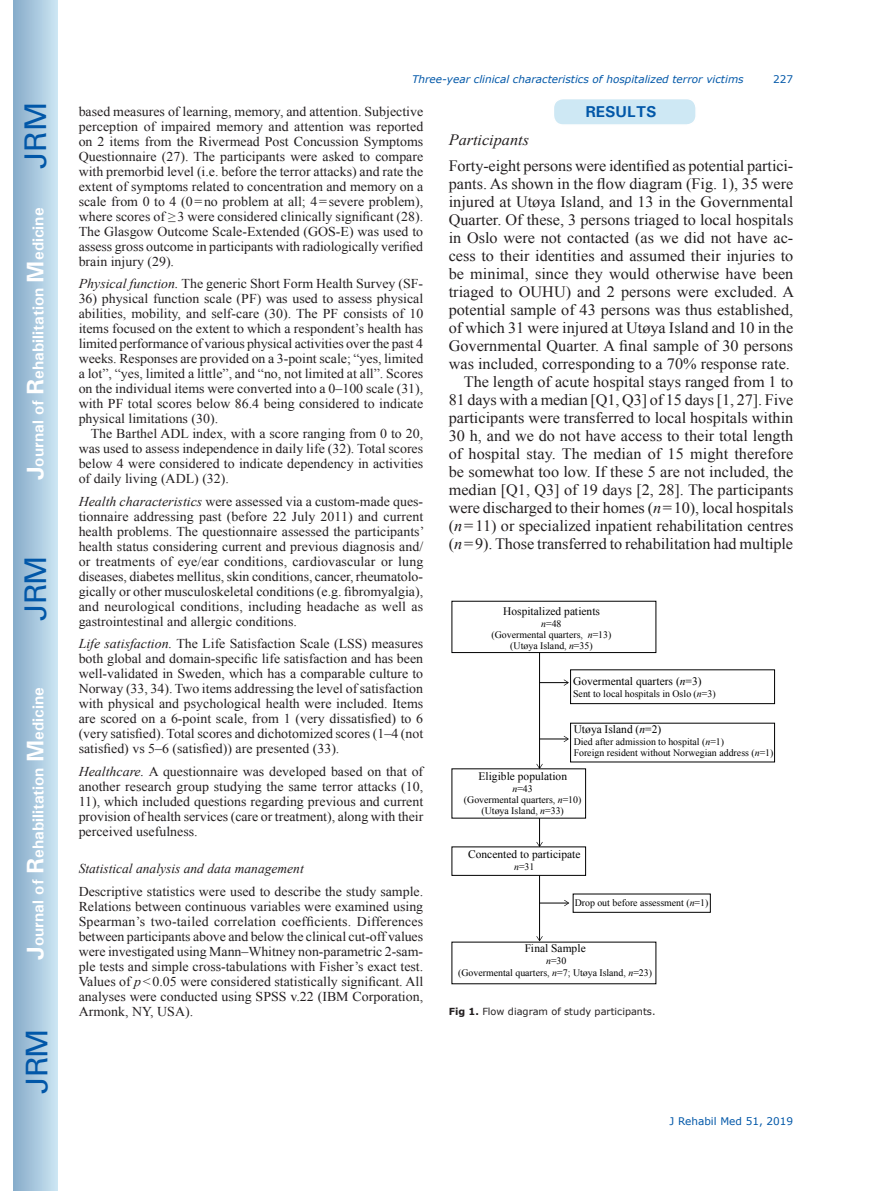
<style>
.page{position:relative;width:872px;height:1191px;background:#fff}
.page>*{position:absolute;margin:0;border:0;box-sizing:border-box;transform-origin:0 0}
.t1{font:30px "Univers";letter-spacing:-.03em;color:#0157a8}
.t2{font:15.75px/18px "Times New Roman";color:#231f20;text-align:right}
.t3{font:700 15.75px "Univers";color:#fff}
.t4{font:italic 15.75px "Times New Roman";color:#231f20}
.t5{font:700 15.75px "Univers";color:#0157a8}
.t6{font:13.5px/15px "Times New Roman";color:#231f20;text-align:justify}
.t7{font:italic 13.5px "Times New Roman";color:#231f20}
.t8{font:11.4px "Times New Roman";color:#000001}
.t9{font:italic 10.5px "Verdana";color:#0157a8}
.t10{font:10.5px "Verdana";color:#0157a8}
.t11{font:9.9px/11.4px "Times New Roman";color:#000001;text-align:center}
.t12{font:9.75px "Verdana";color:#231f20}
.s1{font-size:24px}
.s2{font-style:italic}
.s3{font-weight:700}
</style>
<div class="page">
<div style="left:14px;top:0;width:43px;height:1191px;background:linear-gradient(to right,#88acca,#cbe5f2)"></div>
<div style="left:553px;top:99px;width:143px;height:26px;background:#cee8f4;border-radius:10px"></div>
<div style="left:552px;top:98px;width:145px;height:28px;border:2px solid #fff;border-radius:10px"></div>
<hr style="left:539px;top:652px;width:1px;height:116px;background:#000001">
<svg style="left:536px;top:764px;width:6px;height:4px"></svg>
<svg style="left:539px;top:679px;width:30px;height:6px"></svg>
<svg style="left:539px;top:736px;width:30px;height:6px"></svg>
<svg style="left:536px;top:818px;width:6px;height:28px"></svg>
<hr style="left:539px;top:875px;width:1px;height:65px;background:#000001">
<svg style="left:536px;top:936px;width:6px;height:5px"></svg>
<svg style="left:539px;top:900px;width:30px;height:6px"></svg>
<div style="left:570px;top:669px;width:204px;height:35px;border:1px solid #000001"></div>
<div style="left:452px;top:601px;width:204px;height:52px;border:1px solid #000001"></div>
<h1 class="t1" style="left:18px;top:169px;width:68px;rotate:-90deg">JRM</h1>
<p class="t3" style="left:28px;top:480px;width:274px;rotate:-90deg"><span class="s1">J</span>ournal of <span class="s1">R</span>ehabilitation <span class="s1">M</span>edicine</p>
<h1 class="t1" style="left:18px;top:620px;width:67px;rotate:-90deg">JRM</h1>
<p class="t3" style="left:28px;top:959px;width:274px;rotate:-90deg"><span class="s1">J</span>ournal of <span class="s1">R</span>ehabilitation <span class="s1">M</span>edicine</p>
<h1 class="t1" style="left:19px;top:1093px;width:67px;rotate:-90deg">JRM</h1>
<p class="t9" style="left:412px;top:72px;width:333px">Three-year clinical characteristics of hospitalized terror victims</p>
<p class="t10" style="left:773px;top:72px;width:22px">227</p>
<p class="t6" style="left:79px;top:103px;width:346px">based measures of learning, memory, and attention. Subjective perception of impaired memory and attention was reported on 2 items from the Rivermead Post Concussion Symptoms Questionnaire (27). The participants were asked to compare with premorbid level (i.e. before the terror attacks) and rate the extent of symptoms related to concentration and memory on a scale from 0 to 4 (0=no problem at all; 4=severe problem), where scores of ≥ 3 were considered clinically significant (28).<br>The Glasgow Outcome Scale-Extended (GOS-E) was used to assess gross outcome in participants with radiologically verified brain injury (29).</p>
<p class="t6" style="left:79px;top:276px;width:346px"><span class="s2">Physical function.</span> The generic Short Form Health Survey (SF-</p>
<p class="t6" style="left:79px;top:291px;width:346px">36) physical function scale (PF) was used to assess physical abilities, mobility, and self-care (30). The PF consists of 10 items focused on the extent to which a respondent’s health has limited performance of various physical activities over the past 4 weeks. Responses are provided on a 3-point scale; “yes, limited a lot”, “yes, limited a little”, and “no, not limited at all”. Scores on the individual items were converted into a 0–100 scale (31), with PF total scores below 86.4 being considered to indicate physical limitations (30).</p>
<p class="t6" style="left:79px;top:426px;width:346px;text-indent:12px">The Barthel ADL index, with a score ranging from 0 to 20, was used to assess independence in daily life (32). Total scores below 4 were considered to indicate dependency in activities of daily living (ADL) (32).</p>
<p class="t6" style="left:79px;top:493px;width:347px"><span class="s2">Health characteristics</span> were assessed via a custom-made ques&shy;tionnaire addressing past (before 22 July 2011) and current health problems. The questionnaire assessed the participants’ health status considering current and previous diagnosis and/ or treatments of eye/ear conditions, cardiovascular or lung diseases, diabetes mellitus, skin conditions, cancer, rheumatolo&shy;gically or other musculoskeletal conditions (e.g. fibromyalgia), and neurological conditions, including headache as well as gastrointestinal and allergic conditions.</p>
<p class="t6" style="left:79px;top:636px;width:346px"><span class="s2">Life satisfaction.</span> The Life Satisfaction Scale (LSS) measures both global and domain-specific life satisfaction and has been well-validated in Sweden, which has a comparable culture to Norway (33, 34). Two items addressing the level of satisfaction with physical and psychological health were included. Items are scored on a 6-point scale, from 1 (very dissatisfied) to 6 (very satisfied). Total scores and dichotomized scores (1–4 (not satisfied) vs 5–6 (satisfied)) are presented (33).</p>
<p class="t6" style="left:79px;top:763px;width:346px"><span class="s2">Healthcare.</span> A questionnaire was developed based on that of another research group studying the same terror attacks (10, 11), which included questions regarding previous and current provision of health services (care or treatment), along with their perceived usefulness.</p>
<p class="t7" style="left:79px;top:859px;width:227px">Statistical analysis and data management</p>
<p class="t6" style="left:79px;top:883px;width:346px">Descriptive statistics were used to describe the study sample.<br>Relations between continuous variables were examined using Spearman’s two-tailed correlation coefficients. Differences between participants above and below the clinical cut-off values were investigated using Mann–Whitney non-parametric 2-sam&shy;ple tests and simple cross-tabulations with Fisher’s exact test.<br>Values of <span class="s2">p</span>&lt; 0.05 were considered statistically significant. All analyses were conducted using SPSS v.22 (IBM Corporation, Armonk, NY, USA).</p>
<p class="t5" style="left:585px;top:102px;width:73px">RESULTS</p>
<p class="t4" style="left:449px;top:129px;width:82px">Participants</p>
<p class="t2" style="left:449px;top:156px;width:347px">Forty-eight persons were identified as potential partici&shy;pants. As shown in the flow diagram (Fig. 1), 35 were injured at Utøya Island, and 13 in the Governmental Quarter. Of these, 3 persons triaged to local hospitals in Oslo were not contacted (as we did not have ac&shy;cess to their identities and assumed their injuries to be minimal, since they would otherwise have been triaged to OUHU) and 2 persons were excluded. A potential sample of 43 persons was thus established, of which 31 were injured at Utøya Island and 10 in the Governmental Quarter. A final sample of 30 persons was included, corresponding to a 70% response rate.<br>The length of acute hospital stays ranged from 1 to 81 days with a median [Q1, Q3] of 15 days [1, 27]. Five participants were transferred to local hospitals within 30 h, and we do not have access to their total length of hospital stay. The median of 15 might therefore be somewhat too low. If these 5 are not included, the median [Q1, Q3] of 19 days [2, 28]. The participants were discharged to their homes (<span class="s2">n</span>=10), local hospitals (<span class="s2">n</span>=11) or specialized inpatient rehabilitation centres (<span class="s2">n</span>=9). Those transferred to rehabilitation had multiple</p>
<p class="t8" style="left:503px;top:603px;width:98px">Hospitalized patients</p>
<p class="t11" style="left:491px;top:617px;width:121px"><span class="s2">n</span>=48<br>(Govermental quarters, <span class="s2">n</span>=13) (Utøya Island, <span class="s2">n</span>=35)</p>
<p class="t8" style="left:573px;top:674px;width:130px">Govermental quarters (<span class="s2">n</span>=3)</p>
<p class="t8" style="left:573px;top:721px;width:89px">Utøya Island (<span class="s2">n</span>=2)</p>
<p class="t11" style="left:573px;top:735px;width:201px;text-align:left">Died after admission to hospital (<span class="s2">n</span>=1)<br>Foreign resident without Norwegian address (<span class="s2">n</span>=1)</p>
<p class="t11" style="left:573px;top:688px;width:144px">Sent to local hospitals in Oslo (<span class="s2">n</span>=3)</p>
<p class="t8" style="left:478px;top:768px;width:90px">Eligible population</p>
<p class="t11" style="left:464px;top:782px;width:119px"><span class="s2">n</span>=43<br>(Govermental quarters, <span class="s2">n</span>=10) (Utøya Island, <span class="s2">n</span>=33)</p>
<p class="t8" style="left:468px;top:846px;width:114px">Concented to participate</p>
<p class="t11" style="left:514px;top:860px;width:22px"><span class="s2">n</span>=31</p>
<p class="t11" style="left:575px;top:897px;width:135px">Drop out before assessment (<span class="s2">n</span>=1)</p>
<p class="t8" style="left:524px;top:941px;width:63px">Final Sample</p>
<p class="t11" style="left:458px;top:955px;width:195px"><span class="s2">n</span>=30<br>(Govermental quarters, <span class="s2">n</span>=7; Utøya Island, <span class="s2">n</span>=23)</p>
<p class="t12" style="left:449px;top:1004px;width:208px"><span class="s3">Fig 1.</span> Flow diagram of study participants.</p>
<p class="t10" style="left:669px;top:1114px;width:125px">J Rehabil Med 51, 2019</p>
</div>
